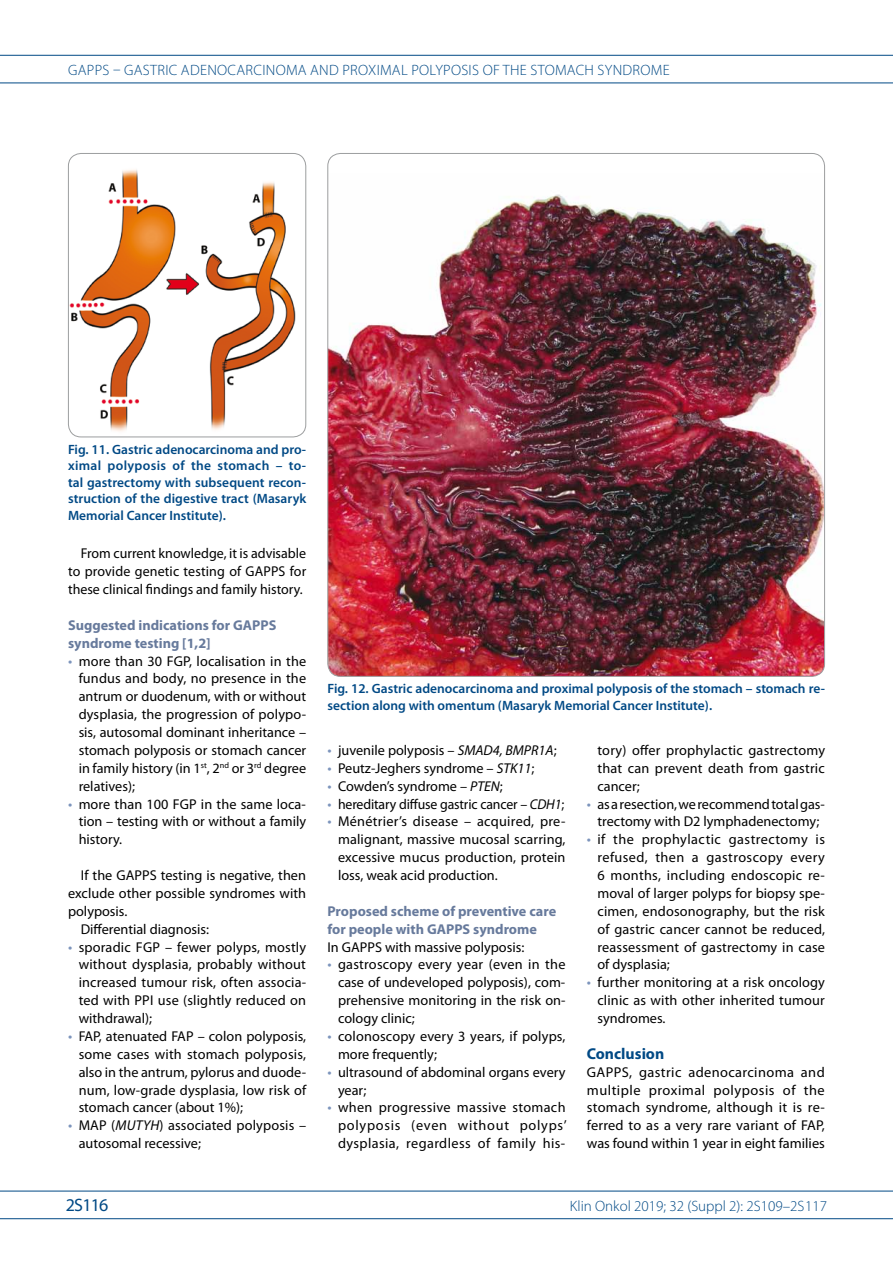
<style>
.page{position:relative;width:893px;height:1263px;background:#fff}
.page>*{position:absolute;margin:0;border:0;box-sizing:border-box;transform-origin:0 0}
.t1{font:18px "Myriad Pro";letter-spacing:-.045em;color:#004985}
.t2{font:700 15.75px "Myriad Pro";color:#004985}
.t3{font:300 15px "Myriad Pro";letter-spacing:.02em;color:#004985}
.t4{font:300 15px "Myriad Pro";color:#004985}
.t5{font:14.25px/17.9px "Myriad Pro";color:#000;text-align:justify}
.t6{font:700 14.25px/17.9px "Myriad Pro";color:#677a9c}
.t7{font:600 13.5px/16.5px "Myriad Pro";color:#004985;text-align:justify}
.s1{font-size:15px;color:#7c94bc}
.s2{font-style:italic}
</style>
<div class="page">
<hr style="left:0;top:55px;width:893px;height:1px;background:#004985">
<hr style="left:0;top:83px;width:893px;height:1px;background:#004985">
<hr style="left:0;top:1191px;width:893px;height:1px;background:#004985">
<hr style="left:0;top:1218px;width:893px;height:1px;background:#004985">
<img style="left:68px;top:161px;width:233px;height:276px">
<div style="left:68px;top:153px;width:238px;height:284px;border:1px solid #9c9e9f;border-radius:13px"></div>
<img style="left:329px;top:194px;width:496px;height:482px">
<p class="t3" style="left:68px;top:61px;width:603px">GAPPS – GASTRIC ADENOCARCINOMA AND PROXIMAL POLYPOSIS OF THE STOMACH SYNDROME</p>
<p class="t7" style="left:68px;top:441px;width:240px">Fig. 11. Gastric adenocarcinoma and pro&shy;ximal polyposis of the stomach – to&shy;tal gastrectomy with subsequent recon&shy;struction of the digestive tract (Masaryk Memorial Cancer Institute).</p>
<p class="t5" style="left:68px;top:544px;width:240px;text-indent:13px">From current knowledge, it is advisable to provide genetic testing of GAPPS for these clinical findings and family history.</p>
<p class="t6" style="left:68px;top:616px;width:210px">Suggested indications for GAPPS syndrome testing [1,2]</p>
<p class="t5" style="left:79px;top:652px;width:229px;text-indent:-11px"><span class="s1">•</span> more than 30 FGP, localisation in the fundus and body, no presence in the antrum or duodenum, with or without dysplasia, the progression of polypo&shy;sis, autosomal dominant inheritance – stomach polyposis or stomach cancer in family history (in 1<sup>st</sup>, 2<sup>nd</sup> or 3<sup>rd</sup> degree relatives);</p>
<p class="t5" style="left:79px;top:794px;width:229px;text-indent:-11px"><span class="s1">•</span> more than 100 FGP in the same loca&shy;tion – testing with or without a family history.</p>
<p class="t5" style="left:81px;top:866px;width:227px">If the GAPPS testing is negative, then</p>
<p class="t5" style="left:68px;top:884px;width:240px">exclude other possible syndromes with</p>
<p class="t5" style="left:68px;top:902px;width:61px">polyposis.</p>
<p class="t5" style="left:81px;top:920px;width:130px">Differential diagnosis:</p>
<p class="t5" style="left:79px;top:937px;width:229px;text-indent:-11px"><span class="s1">•</span> sporadic FGP – fewer polyps, mostly without dysplasia, probably without increased tumour risk, often associa&shy;ted with PPI use (slightly reduced on withdrawal);</p>
<p class="t5" style="left:79px;top:1027px;width:229px;text-indent:-11px"><span class="s1">•</span> FAP, atenuated FAP – colon polyposis, some cases with stomach polyposis, also in the antrum, pylorus and duode&shy;num, low-grade dysplasia, low risk of stomach cancer (about 1%);</p>
<p class="t5" style="left:79px;top:1116px;width:229px;text-indent:-11px"><span class="s1">•</span> MAP (<span class="s2">MUTYH</span>) associated polyposis – autosomal recessive;</p>
<p class="t1" style="left:66px;top:1194px;width:44px">2S116</p>
<p class="t7" style="left:327px;top:680px;width:499px">Fig. 12. Gastric adenocarcinoma and proximal polyposis of the stomach – stomach re&shy;section along with omentum (Masaryk Memorial Cancer Institute).</p>
<p class="t5" style="left:327px;top:741px;width:231px"><span class="s1">•</span> juvenile polyposis – <span class="s2">SMAD4, BMPR1A</span>;</p>
<p class="t5" style="left:327px;top:759px;width:209px"><span class="s1">•</span> Peutz-Jeghers syndrome – <span class="s2">STK11</span>;</p>
<p class="t5" style="left:327px;top:777px;width:177px"><span class="s1">•</span> Cowden’s syndrome – <span class="s2">PTEN</span>;</p>
<p class="t5" style="left:327px;top:794px;width:238px"><span class="s1">•</span> hereditary diffuse gastric cancer – <span class="s2">CDH1</span>;</p>
<p class="t5" style="left:338px;top:812px;width:229px;text-indent:-11px"><span class="s1">•</span> Ménétrier’s disease – acquired, pre&shy;malignant, massive mucosal scarring, excessive mucus production, protein loss, weak acid production.</p>
<p class="t6" style="left:327px;top:901px;width:230px">Proposed scheme of preventive care for people with GAPPS syndrome</p>
<p class="t5" style="left:327px;top:937px;width:198px">In GAPPS with massive polyposis:</p>
<p class="t5" style="left:338px;top:955px;width:229px;text-indent:-11px"><span class="s1">•</span> gastroscopy every year (even in the case of undeveloped polyposis), com&shy;prehensive monitoring in the risk on&shy;cology clinic;</p>
<p class="t5" style="left:338px;top:1027px;width:229px;text-indent:-11px"><span class="s1">•</span> colonoscopy every 3 years, if polyps, more frequently;</p>
<p class="t5" style="left:338px;top:1063px;width:229px;text-indent:-11px"><span class="s1">•</span> ultrasound of abdominal organs every year;</p>
<p class="t5" style="left:338px;top:1098px;width:230px;text-indent:-11px"><span class="s1">•</span> when progressive massive stomach polyposis (even without polyps’ dysplasia, regardless of family his-</p>
<p class="t5" style="left:597px;top:741px;width:229px">tory) offer prophylactic gastrectomy that can prevent death from gastric cancer;</p>
<p class="t5" style="left:587px;top:794px;width:240px;text-align:center"><span class="s1">•</span> as a resection, we recommend total gas&shy;trectomy with D2 lymphadenectomy;</p>
<p class="t5" style="left:597px;top:830px;width:229px;text-indent:-11px"><span class="s1">•</span> if the prophylactic gastrectomy is refused, then a gastroscopy every 6 months, including endoscopic re&shy;moval of larger polyps for biopsy spe&shy;cimen, endosonography, but the risk of gastric cancer cannot be reduced, reassessment of gastrectomy in case of dysplasia;</p>
<p class="t5" style="left:597px;top:973px;width:229px;text-indent:-11px"><span class="s1">•</span> further monitoring at a risk oncology clinic as with other inherited tumour syndromes.</p>
<p class="t2" style="left:587px;top:1043px;width:79px">Conclusion</p>
<p class="t5" style="left:587px;top:1063px;width:240px">GAPPS, gastric adenocarcinoma and multiple proximal polyposis of the stomach syndrome, although it is re&shy;ferred to as a very rare variant of FAP, was found within 1 year in eight families</p>
<p class="t4" style="left:570px;top:1197px;width:259px">KLIN ONKOL 2019; 32 (SUPPL 2): 2S109–2S117</p>
</div>
